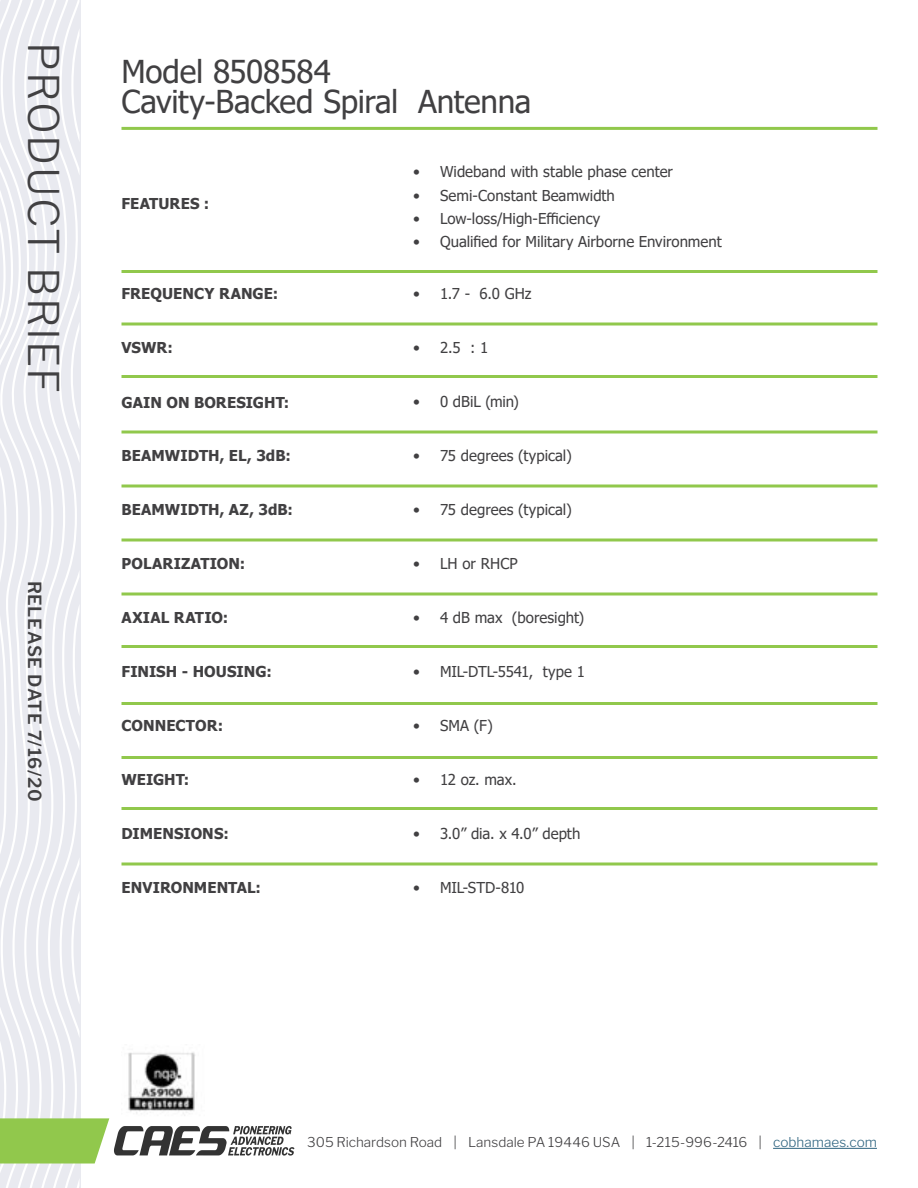
<style>
.page{position:relative;width:918px;height:1188px;background:#fff}
.page>*{position:absolute;margin:0;border:0;box-sizing:border-box;transform-origin:0 0}
.t1{font:300 42px "Libre Franklin";letter-spacing:.03em;color:#414042}
.t2{font:31.5px/30.8px "Tahoma";letter-spacing:-.01em;color:#414042}
.t3{font:600 18px "Libre Franklin";letter-spacing:.035em;color:#414042}
.t4{font:15px "Tahoma";color:#414042}
.t5{font:700 15px "Tahoma";letter-spacing:.005em;color:#414042}
.t6{font:300 13.5px "Libre Franklin";color:#414042}
.s1{color:#2d637f}
</style>
<div class="page">
<svg style="left:0;top:0;width:109px;height:1188px"></svg>
<hr style="left:773px;top:1148px;width:104px;height:1px;background:#2d637f">
<hr style="left:122px;top:127px;width:756px;height:3px;background:#91c84c">
<hr style="left:122px;top:270px;width:756px;height:3px;background:#91c84c">
<svg style="left:122px;top:322px;width:756px;height:4px;background:#acd578"></svg>
<svg style="left:122px;top:430px;width:756px;height:4px;background:#acd578"></svg>
<hr style="left:122px;top:375px;width:756px;height:3px;background:#91c84c">
<svg style="left:122px;top:484px;width:756px;height:4px;background:#acd578"></svg>
<svg style="left:122px;top:538px;width:756px;height:4px;background:#acd578"></svg>
<svg style="left:122px;top:592px;width:756px;height:4px;background:#acd578"></svg>
<img style="left:128px;top:1052px;width:67px;height:64px">
<hr style="left:122px;top:702px;width:756px;height:3px;background:#91c84c">
<hr style="left:122px;top:645px;width:756px;height:3px;background:#91c84c">
<hr style="left:122px;top:756px;width:756px;height:3px;background:#91c84c">
<hr style="left:122px;top:807px;width:756px;height:3px;background:#91c84c">
<svg style="left:122px;top:862px;width:756px;height:4px;background:#acd578"></svg>
<img style="left:114px;top:1126px;width:181px;height:30px">
<h1 class="t1" style="left:69px;top:42px;width:352px;rotate:90deg">PRODUCT BRIEF</h1>
<p class="t3" style="left:45px;top:580px;width:222px;rotate:90deg">RELEASE DATE 7/16/20</p>
<h2 class="t2" style="left:122px;top:58px;width:411px">Model 8508584<br>Cavity-Backed Spiral Antenna</h2>
<p class="t5" style="left:122px;top:193px;width:89px">FEATURES :</p>
<p class="t4" style="left:413px;top:162px;width:261px">• Wideband with stable phase center</p>
<p class="t4" style="left:413px;top:185px;width:203px">• Semi-Constant Beamwidth</p>
<p class="t4" style="left:413px;top:208px;width:189px">• Low-loss/High-Efficiency</p>
<p class="t4" style="left:413px;top:232px;width:310px">• Qualified for Military Airborne Environment</p>
<p class="t5" style="left:122px;top:283px;width:158px">FREQUENCY RANGE:</p>
<p class="t4" style="left:413px;top:284px;width:120px">• 1.7 - 6.0 GHz</p>
<p class="t4" style="left:413px;top:338px;width:77px">• 2.5 : 1</p>
<p class="t5" style="left:121px;top:337px;width:53px">VSWR:</p>
<p class="t5" style="left:121px;top:392px;width:169px">GAIN ON BORESIGHT:</p>
<p class="t4" style="left:413px;top:392px;width:107px">• 0 dBiL (min)</p>
<p class="t4" style="left:413px;top:446px;width:160px">• 75 degrees (typical)</p>
<p class="t5" style="left:122px;top:445px;width:171px">BEAMWIDTH, EL, 3dB:</p>
<p class="t5" style="left:122px;top:499px;width:173px">BEAMWIDTH, AZ, 3dB:</p>
<p class="t4" style="left:413px;top:500px;width:160px">• 75 degrees (typical)</p>
<p class="t5" style="left:122px;top:553px;width:125px">POLARIZATION:</p>
<p class="t5" style="left:122px;top:607px;width:108px">AXIAL RATIO:</p>
<p class="t4" style="left:413px;top:554px;width:106px">• LH or RHCP</p>
<p class="t4" style="left:413px;top:608px;width:173px">• 4 dB max (boresight)</p>
<p class="t5" style="left:122px;top:661px;width:152px">FINISH - HOUSING:</p>
<p class="t4" style="left:413px;top:662px;width:173px">• MIL-DTL-5541, type 1</p>
<p class="t5" style="left:122px;top:715px;width:103px">CONNECTOR:</p>
<p class="t4" style="left:413px;top:716px;width:81px">• SMA (F)</p>
<p class="t5" style="left:122px;top:769px;width:69px">WEIGHT:</p>
<p class="t4" style="left:413px;top:770px;width:105px">• 12 oz. max.</p>
<p class="t5" style="left:122px;top:823px;width:109px">DIMENSIONS:</p>
<p class="t4" style="left:413px;top:824px;width:169px">• 3.0” dia. x 4.0” depth</p>
<p class="t5" style="left:122px;top:877px;width:141px">ENVIRONMENTAL:</p>
<p class="t4" style="left:413px;top:878px;width:113px">• MIL-STD-810</p>
<p class="t6" style="left:307px;top:1134px;width:571px">305 Richardson Road | Lansdale PA 19446 USA | 1-215-996-2416 | <span class="s1">cobhamaes.com</span></p>
</div>
